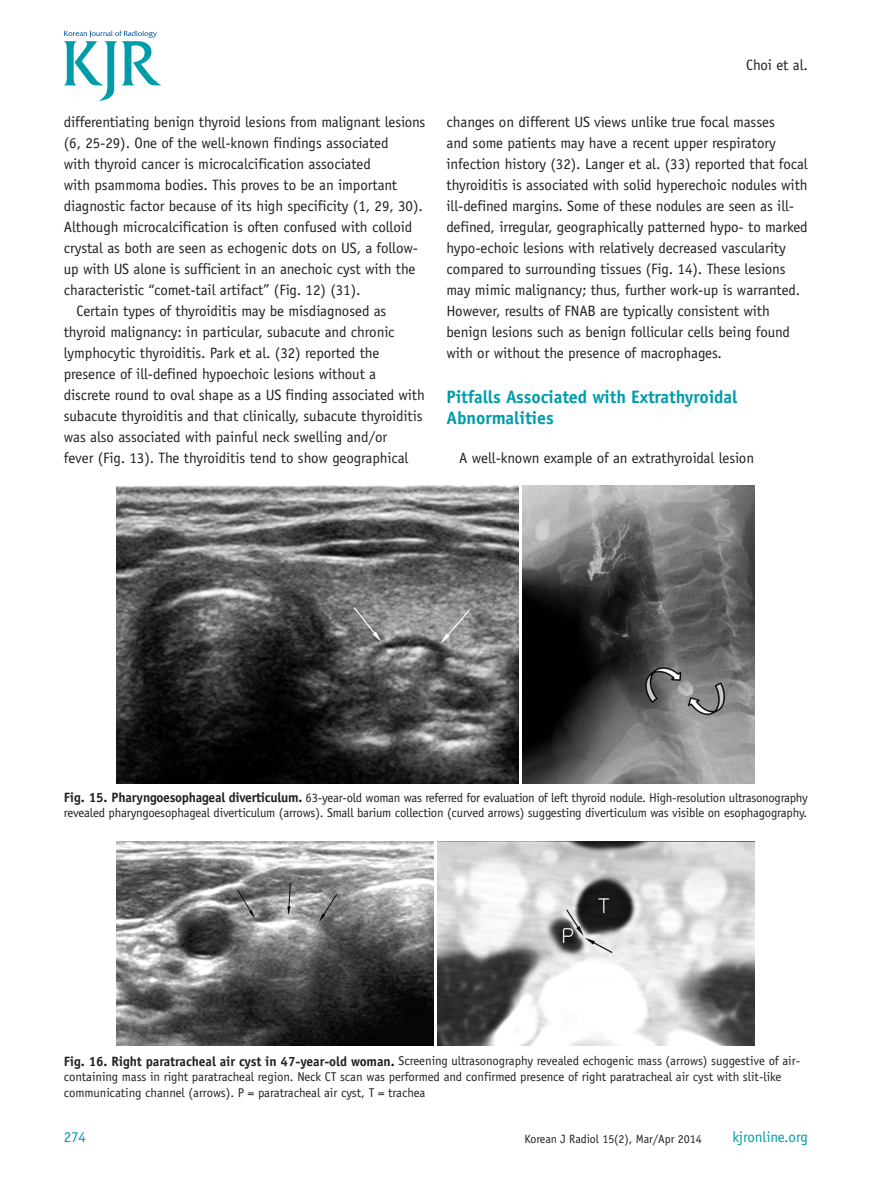
<style>
.page{position:relative;width:893px;height:1191px;background:#fff}
.page>*{position:absolute;margin:0;border:0;box-sizing:border-box;transform-origin:0 0}
.t1{font:700 18px/21px "Officina Sans Std";letter-spacing:-.005em;color:#009caa}
.t2{font:15px/21px "Officina Sans Std";letter-spacing:-.005em;color:#231f20}
.t3{font:15px "Officina Sans Std";letter-spacing:-.005em;color:#009caa}
.t4{font:12.75px/16px "Officina Sans Std";letter-spacing:-.015em;color:#231f20}
.t5{font:12px "Officina Sans Std";letter-spacing:-.005em;color:#231f20}
.s1{font-weight:700;font-size:13.5px}
</style>
<div class="page">
<svg style="left:64px;top:31px;width:97px;height:70px"></svg>
<img style="left:117px;top:486px;width:401px;height:297px">
<img style="left:523px;top:486px;width:232px;height:297px">
<img style="left:117px;top:841px;width:317px;height:204px">
<img style="left:438px;top:841px;width:317px;height:204px">
<p class="t2" style="left:64px;top:112px;width:363px">differentiating benign thyroid lesions from malignant lesions</p>
<p class="t2" style="left:64px;top:133px;width:326px">(6, 25-29). One of the well-known findings associated</p>
<p class="t2" style="left:64px;top:154px;width:309px">with thyroid cancer is microcalcification associated</p>
<p class="t2" style="left:64px;top:175px;width:335px">with psammoma bodies. This proves to be an important</p>
<p class="t2" style="left:64px;top:196px;width:361px">diagnostic factor because of its high specificity (1, 29, 30).</p>
<p class="t2" style="left:64px;top:217px;width:350px">Although microcalcification is often confused with colloid</p>
<p class="t2" style="left:64px;top:238px;width:356px">crystal as both are seen as echogenic dots on US, a follow-</p>
<p class="t2" style="left:64px;top:259px;width:353px">up with US alone is sufficient in an anechoic cyst with the</p>
<p class="t2" style="left:64px;top:280px;width:298px">characteristic “comet-tail artifact” (Fig. 12) (31).</p>
<p class="t2" style="left:77px;top:301px;width:311px">Certain types of thyroiditis may be misdiagnosed as</p>
<p class="t2" style="left:64px;top:322px;width:332px">thyroid malignancy: in particular, subacute and chronic</p>
<p class="t2" style="left:64px;top:343px;width:317px">lymphocytic thyroiditis. Park et al. (32) reported the</p>
<p class="t2" style="left:64px;top:364px;width:314px">presence of ill-defined hypoechoic lesions without a</p>
<p class="t2" style="left:64px;top:385px;width:363px">discrete round to oval shape as a US finding associated with</p>
<p class="t2" style="left:64px;top:406px;width:360px">subacute thyroiditis and that clinically, subacute thyroiditis</p>
<p class="t2" style="left:64px;top:427px;width:325px">was also associated with painful neck swelling and/or</p>
<p class="t2" style="left:64px;top:448px;width:346px">fever (Fig. 13). The thyroiditis tend to show geographical</p>
<p class="t2" style="left:746px;top:54px;width:63px">Choi et al.</p>
<p class="t2" style="left:446px;top:112px;width:363px">changes on different US views unlike true focal masses<br>and some patients may have a recent upper respiratory infection history (32). Langer et al. (33) reported that focal thyroiditis is associated with solid hyperechoic nodules with ill-defined margins. Some of these nodules are seen as ill&shy;defined, irregular, geographically patterned hypo- to marked hypo-echoic lesions with relatively decreased vascularity compared to surrounding tissues (Fig. 14). These lesions may mimic malignancy; thus, further work-up is warranted.<br>However, results of FNAB are typically consistent with benign lesions such as benign follicular cells being found with or without the presence of macrophages.</p>
<p class="t1" style="left:446px;top:386px;width:292px">Pitfalls Associated with Extrathyroidal<br>Abnormalities</p>
<p class="t2" style="left:459px;top:448px;width:296px">A well-known example of an extrathyroidal lesion</p>
<p class="t4" style="left:64px;top:790px;width:745px;line-height:15px"><span class="s1">Fig. 15. Pharyngoesophageal diverticulum.</span> 63-year-old woman was referred for evaluation of left thyroid nodule. High-resolution ultrasonography revealed pharyngoesophageal diverticulum (arrows). Small barium collection (curved arrows) suggesting diverticulum was visible on esophagography.</p>
<p class="t4" style="left:64px;top:1053px;width:738px"><span class="s1">Fig. 16. Right paratracheal air cyst in 47-year-old woman.</span> Screening ultrasonography revealed echogenic mass (arrows) suggestive of air&shy;containing mass in right paratracheal region. Neck CT scan was performed and confirmed presence of right paratracheal air cyst with slit-like communicating channel (arrows). P = paratracheal air cyst, T = trachea</p>
<p class="t3" style="left:64px;top:1128px;width:24px">274</p>
<p class="t5" style="left:524px;top:1132px;width:179px">Korean J Radiol 15(2), Mar/Apr 2014</p>
<p class="t3" style="left:732px;top:1128px;width:77px">kjronline.org</p>
</div>
